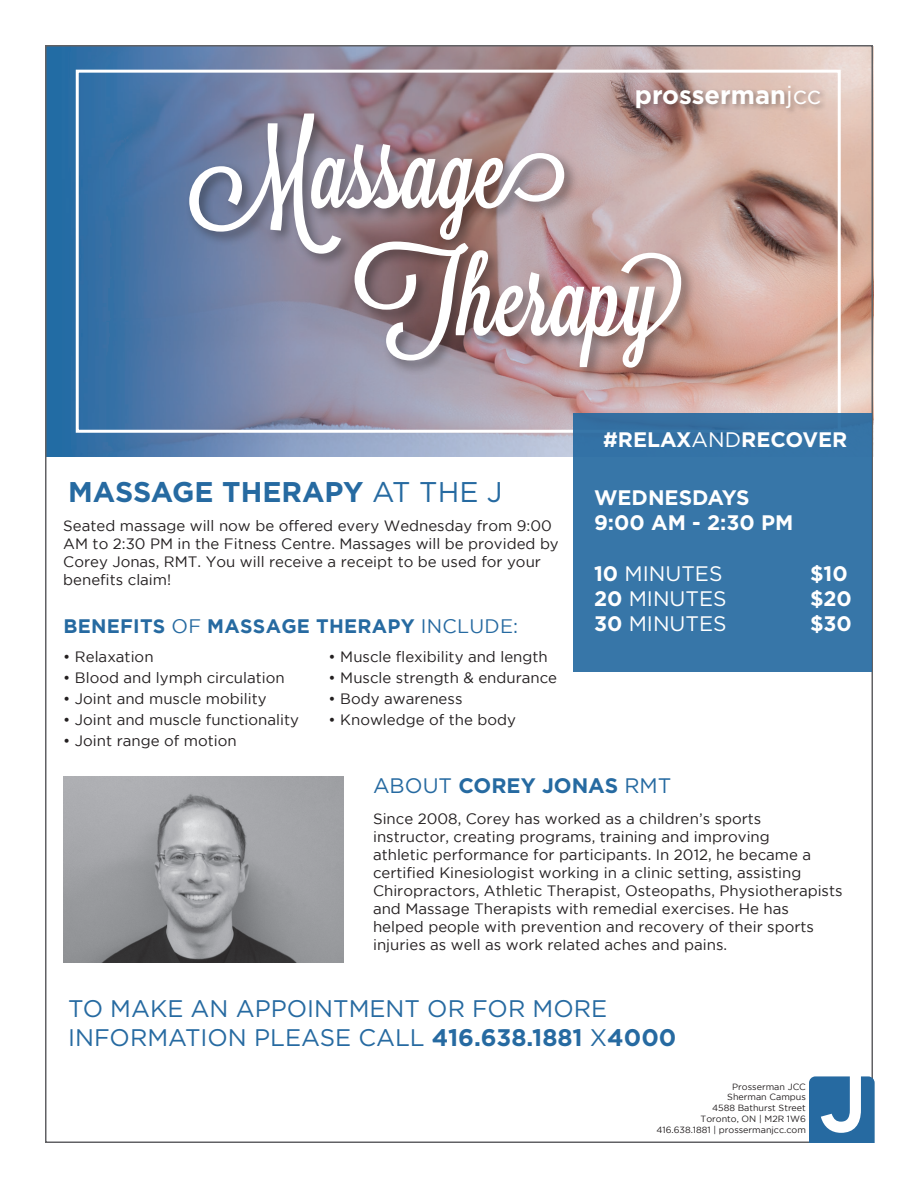
<style>
.page{position:relative;width:918px;height:1188px;background:#fff}
.page>*{position:absolute;margin:0;border:0;box-sizing:border-box;transform-origin:0 0}
.t1{font:106.5px/127.8px "Lavanderia Sturdy";color:#fff}
.t2{font:700 28.5px "Gotham";color:#266aa1}
.t3{font:700 25.5px "Gotham";color:#fff}
.Body_Copy{font:24px/28.8px "Gotham";color:#266aa1}
.Body_Copy-2{font:700 21px "Gotham";color:#fff}
.Body_Copy-3{font:21px "Gotham";color:#fff}
.t4{font:700 21px "Gotham";color:#266aa1}
.Heading_Three{font:700 19.5px "Gotham";letter-spacing:.015em;color:#266aa1}
.Body_Copy-4{font:15px/18px "Gotham";color:#231f20}
.t5{font:9px "Gotham";color:#231f20}
.s1{font-weight:400}
.s2{font-weight:700}
</style>
<div class="page">
<img style="left:48px;top:48px;width:822px;height:409px">
<div style="left:76px;top:70px;width:765px;height:363px;border:3px solid #fff"></div>
<svg style="left:810px;top:1076px;width:65px;height:67px"></svg>
<div style="left:635px;top:83px;width:193px;height:33px;background:#231f20;opacity:.38"></div>
<div style="left:573px;top:413px;width:299px;height:259px;background:#3776a8"></div>
<div style="left:185px;top:109px;width:511px;height:273px;background:#231f20;opacity:.47"></div>
<img style="left:63px;top:777px;width:281px;height:186px">
<p class="t3" style="left:635px;top:78px;width:188px">prosserman<span class="s1">jcc</span></p>
<p class="t1" style="left:354px;top:107px;width:331px;text-indent:-162px">Massage<br>Therapy</p>
<p class="t2" style="left:68px;top:473px;width:436px">MASSAGE THERAPY <span class="s1">AT THE J</span></p>
<p class="Body_Copy-4" style="left:63px;top:516px;width:497px">Seated massage will now be offered every Wednesday from 9:00<br>AM to 2:30 PM in the Fitness Centre. Massages will be provided by Corey Jonas, RMT. You will receive a receipt to be used for your benefits claim!</p>
<p class="Heading_Three" style="left:63px;top:615px;width:456px">BENEFITS <span class="s1">OF</span> MASSAGE THERAPY <span class="s1">INCLUDE:</span></p>
<p class="Body_Copy-4" style="left:63px;top:647px;width:92px">• Relaxation</p>
<p class="Body_Copy-4" style="left:63px;top:668px;width:223px">• Blood and lymph circulation</p>
<p class="Body_Copy-4" style="left:63px;top:689px;width:205px">• Joint and muscle mobility</p>
<p class="Body_Copy-4" style="left:63px;top:710px;width:237px">• Joint and muscle functionality</p>
<p class="Body_Copy-4" style="left:63px;top:731px;width:175px">• Joint range of motion</p>
<p class="Body_Copy-4" style="left:329px;top:647px;width:221px">• Muscle flexibility and length</p>
<p class="Body_Copy-4" style="left:329px;top:668px;width:230px">• Muscle strength &amp; endurance</p>
<p class="Body_Copy-4" style="left:329px;top:689px;width:135px">• Body awareness</p>
<p class="Body_Copy-4" style="left:329px;top:710px;width:189px">• Knowledge of the body</p>
<p class="Body_Copy-2" style="left:603px;top:425px;width:246px">#RELAX<span class="s1">AND</span>RECOVER</p>
<p class="Body_Copy-2" style="left:594px;top:484px;width:157px">WEDNESDAYS</p>
<p class="Body_Copy-2" style="left:594px;top:509px;width:201px">9:00 AM - 2:30 PM</p>
<p class="Body_Copy-3" style="left:594px;top:560px;width:130px"><span class="s2">10</span> MINUTES</p>
<p class="Body_Copy-2" style="left:810px;top:559px;width:39px">$10</p>
<p class="Body_Copy-3" style="left:594px;top:585px;width:134px"><span class="s2">20</span> MINUTES</p>
<p class="Body_Copy-2" style="left:810px;top:585px;width:43px">$20</p>
<p class="Body_Copy-3" style="left:594px;top:610px;width:134px"><span class="s2">30</span> MINUTES</p>
<p class="Body_Copy-2" style="left:810px;top:610px;width:43px">$30</p>
<p class="t4" style="left:373px;top:772px;width:300px"><span class="s1">ABOUT</span> COREY JONAS <span class="s1">RMT</span></p>
<p class="Body_Copy-4" style="left:373px;top:810px;width:471px">Since 2008, Corey has worked as a children’s sports<br>instructor, creating programs, training and improving<br>athletic performance for participants. In 2012, he became a certified Kinesiologist working in a clinic setting, assisting Chiropractors, Athletic Therapist, Osteopaths, Physiotherapists and Massage Therapists with remedial exercises. He has helped people with prevention and recovery of their sports injuries as well as work related aches and pains.</p>
<p class="Body_Copy" style="left:68px;top:994px;width:610px">TO MAKE AN APPOINTMENT OR FOR MORE<br>INFORMATION PLEASE CALL <span class="s2">416.638.1881</span> X<span class="s2">4000</span></p>
<p class="t5" style="left:732px;top:1081px;width:75px">Prosserman JCC</p>
<p class="t5" style="left:727px;top:1092px;width:80px">Sherman Campus</p>
<p class="t5" style="left:712px;top:1103px;width:95px">4588 Bathurst Street</p>
<p class="t5" style="left:701px;top:1114px;width:107px">Toronto, ON | M2R 1W6</p>
<p class="t5" style="left:656px;top:1125px;width:151px">416.638.1881 | prossermanjcc.com</p>
</div>
